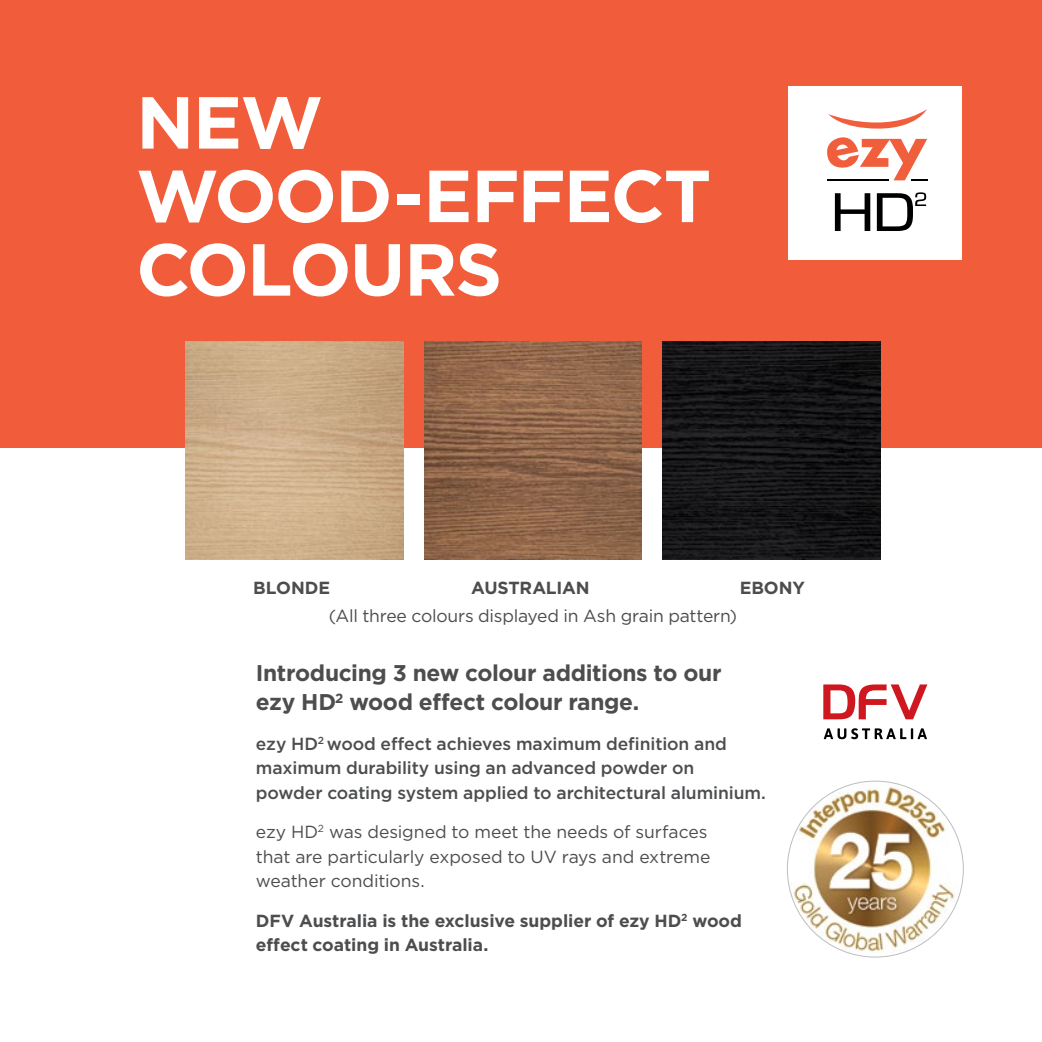
<style>
.page{position:relative;width:1042px;height:1042px;background:#fff}
.page>*{position:absolute;margin:0;border:0;box-sizing:border-box;transform-origin:0 0}
.t1{font:700 73.5px/73.5px "Gotham";letter-spacing:-.025em;color:#fff}
.t2{font:700 22.75px/29.8px "Gotham";letter-spacing:-.015em;color:#4c4d4f}
.t3{font:17.5px/24.5px "Gotham";letter-spacing:-.01em;color:#4c4d4f}
.t4{font:500 17.5px/24.5px "Gotham";letter-spacing:-.005em;color:#4c4d4f}
.t5{font:700 17.5px/24.5px "Gotham";letter-spacing:-.005em;color:#4c4d4f}
</style>
<div class="page">
<div style="left:0;top:0;width:1042px;height:448px;background:#f15d3b"></div>
<img style="left:186px;top:341px;width:217px;height:218px">
<img style="left:424px;top:341px;width:218px;height:218px">
<img style="left:662px;top:341px;width:218px;height:218px">
<div style="left:788px;top:86px;width:174px;height:174px;background:#fff"></div>
<img style="left:788px;top:781px;width:171px;height:176px">
<svg style="left:823px;top:684px;width:104px;height:35px"></svg>
<svg style="left:824px;top:728px;width:103px;height:11px"></svg>
<svg style="left:827px;top:109px;width:101px;height:122px"></svg>
<h1 class="t1" style="left:136px;top:85px;width:576px">NEW<br>WOOD-EFFECT<br>COLOURS</h1>
<p class="t5" style="left:253px;top:576px;width:78px">BLONDE</p>
<p class="t5" style="left:471px;top:576px;width:120px">AUSTRALIAN</p>
<p class="t5" style="left:739px;top:576px;width:67px">EBONY</p>
<p class="t3" style="left:329px;top:603px;width:410px">(All three colours displayed in Ash grain pattern)</p>
<h2 class="t2" style="left:256px;top:657px;width:467px">Introducing 3 new colour additions to our ezy HD<sup>2</sup> wood effect colour range.</h2>
<p class="t4" style="left:256px;top:731px;width:511px">ezy HD<sup>2</sup> wood effect achieves maximum definition and maximum durability using an advanced powder on<br>powder coating system applied to architectural aluminium.</p>
<p class="t3" style="left:256px;top:819px;width:456px">ezy HD<sup>2</sup> was designed to meet the needs of surfaces that are particularly exposed to UV rays and extreme weather conditions.</p>
<p class="t5" style="left:256px;top:908px;width:487px">DFV Australia is the exclusive supplier of ezy HD<sup>2</sup> wood effect coating in Australia.</p>
</div>
